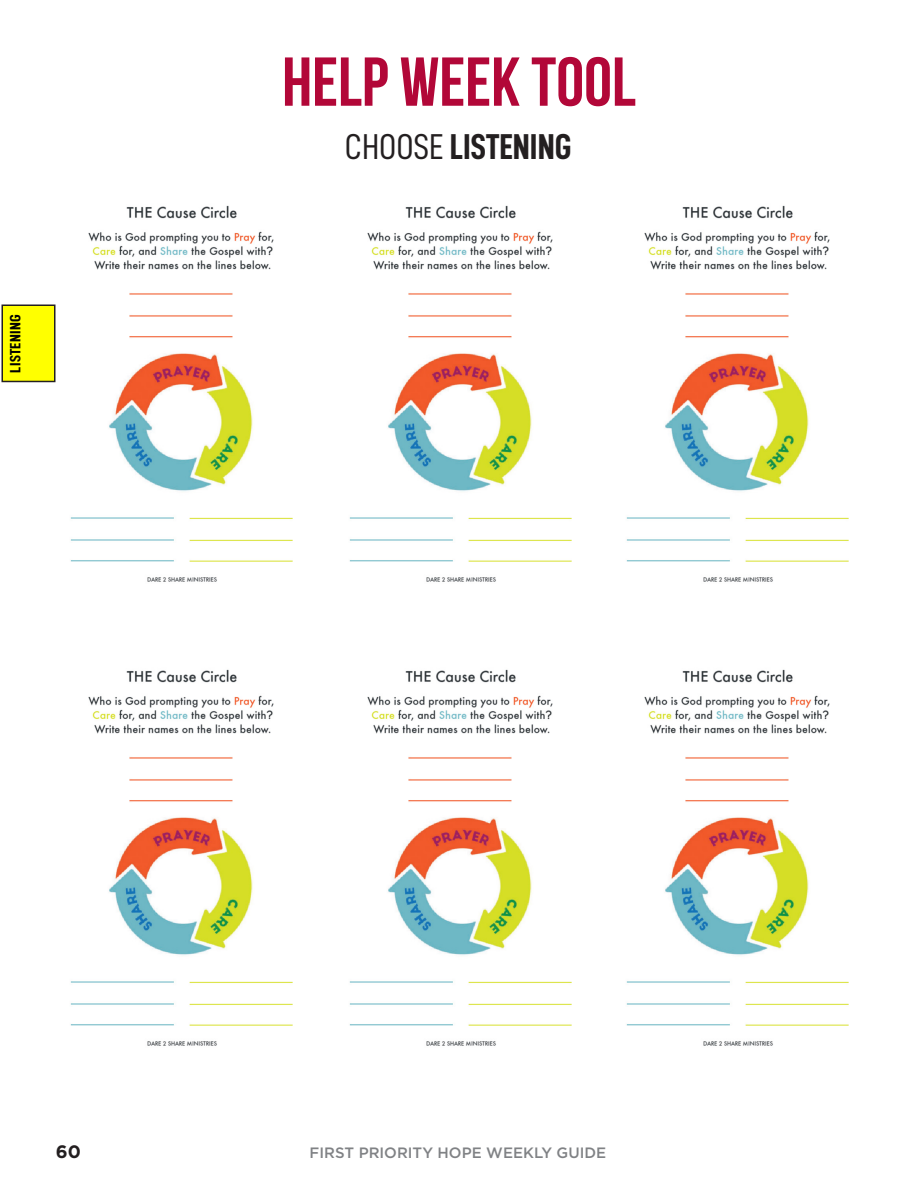
<style>
.page{position:relative;width:918px;height:1188px;background:#fff}
.page>*{position:absolute;margin:0;border:0;box-sizing:border-box;transform-origin:0 0}
.t1{font:700 69px "Bebas Neue";color:#b20738}
.t2{font:36px "D DIN Condensed Bold";color:#231f20}
.t3{font:700 18px "Gotham";color:#231f20}
.t4{font:500 15px "Gotham";color:#808285}
.t5{font:15px "D DIN Condensed Bold";letter-spacing:.02em;color:#000;scale:1.1 1}
.s1{font-family:"D DIN Condensed"}
</style>
<div class="page">
<img style="left:70px;top:669px;width:223px;height:377px">
<img style="left:349px;top:669px;width:223px;height:377px">
<img style="left:626px;top:669px;width:223px;height:377px">
<img style="left:70px;top:205px;width:223px;height:377px">
<img style="left:349px;top:205px;width:223px;height:377px">
<img style="left:626px;top:205px;width:223px;height:377px">
<div style="left:2px;top:305px;width:53px;height:76px;background:#ff0"></div>
<div style="left:2px;top:304px;width:54px;height:78px;border:2px solid #231f20"></div>
<p class="t5" style="left:7px;top:373px;width:55px;rotate:-90deg">LISTENING</p>
<h1 class="t1" style="left:282px;top:44px;width:355px">HELP WEEK tool</h1>
<h2 class="t2" style="left:345px;top:126px;width:228px"><span class="s1">CHOOSE</span> LISTENING</h2>
<p class="t3" style="left:56px;top:1141px;width:27px">60</p>
<p class="t4" style="left:310px;top:1143px;width:298px">FIRST PRIORITY HOPE WEEKLY GUIDE</p>
</div>
